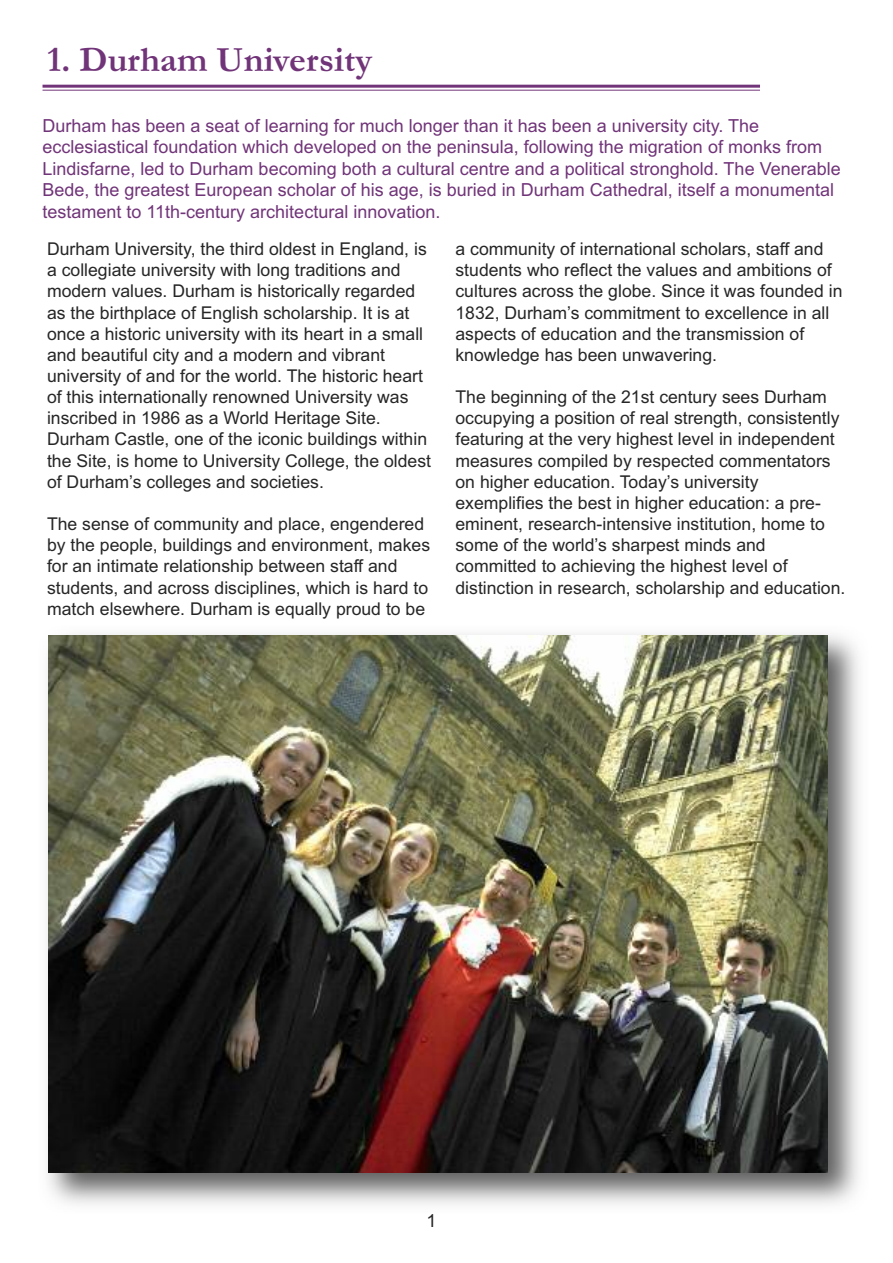
<style>
.page{position:relative;width:893px;height:1263px;background:#fff}
.page>*{position:absolute;margin:0;border:0;box-sizing:border-box;transform-origin:0 0}
.t1{font:700 36px "Garamond";color:#713479}
.t2{font:18px/21.6px "Arial";color:#713479}
.t3{font:18px "Arial";color:#272627}
.t4{font:17.7px/21.1px "Arial";color:#272627}
</style>
<div class="page">
<hr style="left:43px;top:85px;width:717px;height:3px;background:#713479">
<hr style="left:43px;top:90px;width:717px;height:1px;background:#713479">
<img style="left:47px;top:634px;width:812px;height:571px">
<img style="left:49px;top:635px;width:779px;height:538px">
<h1 class="t1" style="left:47px;top:37px;width:327px">1. Durham University</h1>
<p class="t2" style="left:43px;top:115px;width:800px">Durham has been a seat of learning for much longer than it has been a university city. The ecclesiastical foundation which developed on the peninsula, following the migration of monks from Lindisfarne, led to Durham becoming both a cultural centre and a political stronghold. The Venerable Bede, the greatest European scholar of his age, is buried in Durham Cathedral, itself a monumental testament to 11th-century architectural innovation.</p>
<p class="t4" style="left:47px;top:238px;width:386px">Durham University, the third oldest in England, is a collegiate university with long traditions and modern values. Durham is historically regarded as the birthplace of English scholarship. It is at once a historic university with its heart in a small and beautiful city and a modern and vibrant university of and for the world. The historic heart of this internationally renowned University was inscribed in 1986 as a World Heritage Site.<br>Durham Castle, one of the iconic buildings within the Site, is home to University College, the oldest of Durham’s colleges and societies.</p>
<p class="t4" style="left:47px;top:513px;width:385px">The sense of community and place, engendered by the people, buildings and environment, makes for an intimate relationship between staff and students, and across disciplines, which is hard to match elsewhere. Durham is equally proud to be</p>
<p class="t4" style="left:455px;top:238px;width:388px">a community of international scholars, staff and students who reflect the values and ambitions of cultures across the globe. Since it was founded in 1832, Durham’s commitment to excellence in all aspects of education and the transmission of knowledge has been unwavering.</p>
<p class="t4" style="left:455px;top:386px;width:391px">The beginning of the 21st century sees Durham occupying a position of real strength, consistently featuring at the very highest level in independent measures compiled by respected commentators on higher education. Today’s university exemplifies the best in higher education: a pre&shy;eminent, research-intensive institution, home to some of the world’s sharpest minds and committed to achieving the highest level of distinction in research, scholarship and education.</p>
<p class="t3" style="left:427px;top:1210px;width:12px">1</p>
</div>
